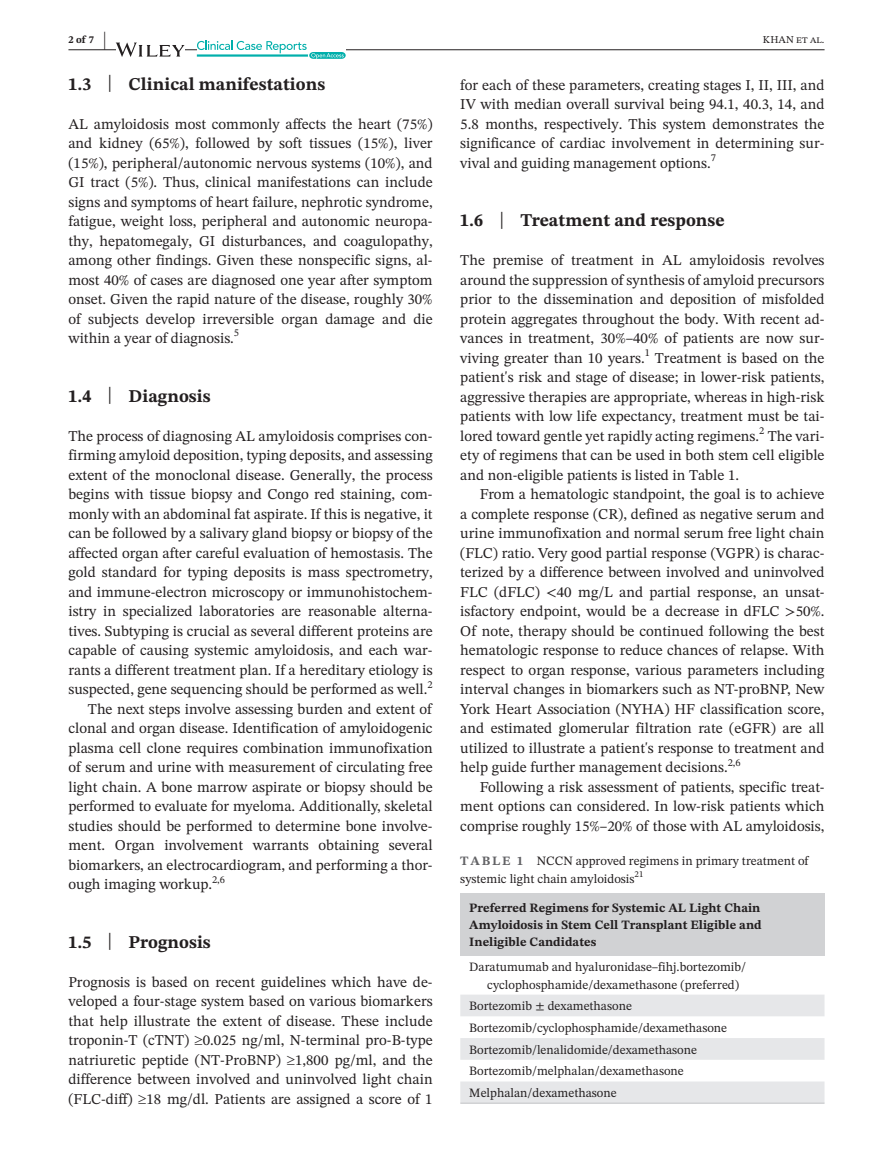
<style>
.page{position:relative;width:893px;height:1174px;background:#fff}
.page>*{position:absolute;margin:0;border:0;box-sizing:border-box;transform-origin:0 0}
.t1{font:700 18px "STIX Two Text";color:#231f20}
.t2{font:15px/19.5px "STIX Two Text";color:#231f20;text-align:justify}
.t3{font:12.75px/21.8px "STIX Two Text";color:#231f20}
.t4{font:700 12.75px/17.2px "STIX Two Text";color:#231f20;text-align:justify}
.t5{font:10.5px "STIX Two Text";color:#231f20}
.t6{font:700 10.5px "STIX Two Text";color:#231f20}
.t7{font:8.85px "STIX Two Text";color:#231f20}
.s1{font-size:21px}
.s2{font-weight:400;font-size:23.7px}
.s3{font-weight:700;color:#636366}
</style>
<div class="page">
<hr style="left:68px;top:49px;width:756px;height:1px;background:#231f20">
<svg style="left:116px;top:43px;width:69px;height:14px"></svg>
<svg style="left:197px;top:41px;width:149px;height:18px"></svg>
<div style="left:460px;top:893px;width:364px;height:62px;background:#d1d2d4"></div>
<svg style="left:460px;top:995px;width:364px;height:107px"></svg>
<hr style="left:460px;top:1102px;width:364px;height:2px;background:#d1d2d4">
<p class="t6" style="left:68px;top:32px;width:39px">2 of 7 <span class="s1">|</span></p>
<p class="t5" style="left:763px;top:32px;width:63px">KHAN et al.</p>
<p class="t1" style="left:68px;top:71px;width:258px">1.3 <span class="s2">|</span> Clinical manifestations</p>
<p class="t2" style="left:68px;top:114px;width:366px">AL amyloidosis most commonly affects the heart (75%) and kidney (65%), followed by soft tissues (15%), liver (15%), peripheral/autonomic nervous systems (10%), and GI tract (5%). Thus, clinical manifestations can include signs and symptoms of heart failure, nephrotic syndrome, fatigue, weight loss, peripheral and autonomic neuropa&shy;thy, hepatomegaly, GI disturbances, and coagulopathy, among other findings. Given these nonspecific signs, al&shy;most 40% of cases are diagnosed one year after symptom onset. Given the rapid nature of the disease, roughly 30% of subjects develop irreversible organ damage and die within a year of diagnosis.</p>
<p class="t2" style="left:460px;top:75px;width:366px">for each of these parameters, creating stages I, II, III, and IV with median overall survival being 94.1, 40.3, 14, and 5.8 months, respectively. This system demonstrates the significance of cardiac involvement in determining sur&shy;vival and guiding management options.<sup>7</sup></p>
<p class="t1" style="left:460px;top:207px;width:266px">1.6 <span class="s2">|</span> Treatment and response</p>
<p class="t2" style="left:460px;top:250px;width:366px">The premise of treatment in AL amyloidosis revolves around the suppression of synthesis of amyloid precursors prior to the dissemination and deposition of misfolded protein aggregates throughout the body. With recent ad&shy;vances in treatment, 30%–40% of patients are now sur&shy;viving greater than 10 years.</p>
<p class="t5" style="left:234px;top:325px;width:7px">5</p>
<p class="t5" style="left:645px;top:345px;width:7px">1</p>
<p class="t2" style="left:460px;top:348px;width:366px;text-indent:195px">Treatment is based on the patient's risk and stage of disease; in lower-risk patients, aggressive therapies are appropriate, whereas in high-risk patients with low life expectancy, treatment must be tai&shy;lored toward gentle yet rapidly acting regimens.</p>
<p class="t1" style="left:68px;top:383px;width:144px">1.4 <span class="s2">|</span> Diagnosis</p>
<p class="t2" style="left:68px;top:426px;width:366px">The process of diagnosing AL amyloidosis comprises con&shy;firming amyloid deposition, typing deposits, and assessing extent of the monoclonal disease. Generally, the process begins with tissue biopsy and Congo red staining, com&shy;monly with an abdominal fat aspirate. If this is negative, it can be followed by a salivary gland biopsy or biopsy of the affected organ after careful evaluation of hemostasis. The gold standard for typing deposits is mass spectrometry, and immune-electron microscopy or immunohistochem&shy;istry in specialized laboratories are reasonable alterna&shy;tives. Subtyping is crucial as several different proteins are capable of causing systemic amyloidosis, and each war&shy;rants a different treatment plan. If a hereditary etiology is suspected, gene sequencing should be performed as well.</p>
<p class="t5" style="left:759px;top:423px;width:7px">2</p>
<p class="t2" style="left:460px;top:426px;width:366px;text-indent:307px">The vari&shy;ety of regimens that can be used in both stem cell eligible and non-eligible patients is listed in Table 1.</p>
<p class="t2" style="left:460px;top:484px;width:366px;text-indent:20px">From a hematologic standpoint, the goal is to achieve a complete response (CR), defined as negative serum and urine immunofixation and normal serum free light chain (FLC) ratio. Very good partial response (VGPR) is charac&shy;terized by a difference between involved and uninvolved FLC (dFLC) &lt;40 mg/L and partial response, an unsat&shy;isfactory endpoint, would be a decrease in dFLC &gt;50%.<br>Of note, therapy should be continued following the best hematologic response to reduce chances of relapse. With respect to organ response, various parameters including interval changes in biomarkers such as NT-proBNP, New York Heart Association (NYHA) HF classification score, and estimated glomerular filtration rate (eGFR) are all utilized to illustrate a patient's response to treatment and help guide further management decisions.<sup>2,6</sup></p>
<p class="t2" style="left:460px;top:777px;width:366px;text-indent:20px">Following a risk assessment of patients, specific treat&shy;ment options can considered. In low-risk patients which comprise roughly 15%–20% of those with AL amyloidosis,</p>
<p class="t3" style="left:460px;top:852px;width:350px;line-height:18px"><span class="s3">TABLE 1</span> NCCN approved regimens in primary treatment of systemic light chain amyloidosis</p>
<p class="t5" style="left:427px;top:676px;width:7px">2</p>
<p class="t2" style="left:68px;top:699px;width:366px;text-indent:20px">The next steps involve assessing burden and extent of clonal and organ disease. Identification of amyloidogenic plasma cell clone requires combination immunofixation of serum and urine with measurement of circulating free light chain. A bone marrow aspirate or biopsy should be performed to evaluate for myeloma. Additionally, skeletal studies should be performed to determine bone involve&shy;ment. Organ involvement warrants obtaining several biomarkers, an electrocardiogram, and performing a thor&shy;ough imaging workup.</p>
<p class="t7" style="left:635px;top:868px;width:10px">21</p>
<p class="t4" style="left:469px;top:899px;width:294px">Preferred Regimens for Systemic AL Light Chain Amyloidosis in Stem Cell Transplant Eligible and Ineligible Candidates</p>
<p class="t3" style="left:487px;top:958px;width:260px;line-height:17.2px;text-indent:-18px">Daratumumab and hyaluronidase–fihj.bortezomib/ cyclophosphamide/dexamethasone (preferred)</p>
<p class="t3" style="left:469px;top:995px;width:259px">Bortezomib ± dexamethasone Bortezomib/cyclophosphamide/dexamethasone Bortezomib/lenalidomide/dexamethasone Bortezomib/melphalan/dexamethasone Melphalan/dexamethasone</p>
<p class="t5" style="left:212px;top:871px;width:14px">2,6</p>
<p class="t1" style="left:68px;top:929px;width:144px">1.5 <span class="s2">|</span> Prognosis</p>
<p class="t2" style="left:68px;top:972px;width:366px">Prognosis is based on recent guidelines which have de&shy;veloped a four-stage system based on various biomarkers that help illustrate the extent of disease. These include troponin-T (cTNT) ≥0.025 ng/ml, N-terminal pro-B-type natriuretic peptide (NT-ProBNP) ≥1,800 pg/ml, and the difference between involved and uninvolved light chain (FLC-diff) ≥18 mg/dl. Patients are assigned a score of 1</p>
</div>
